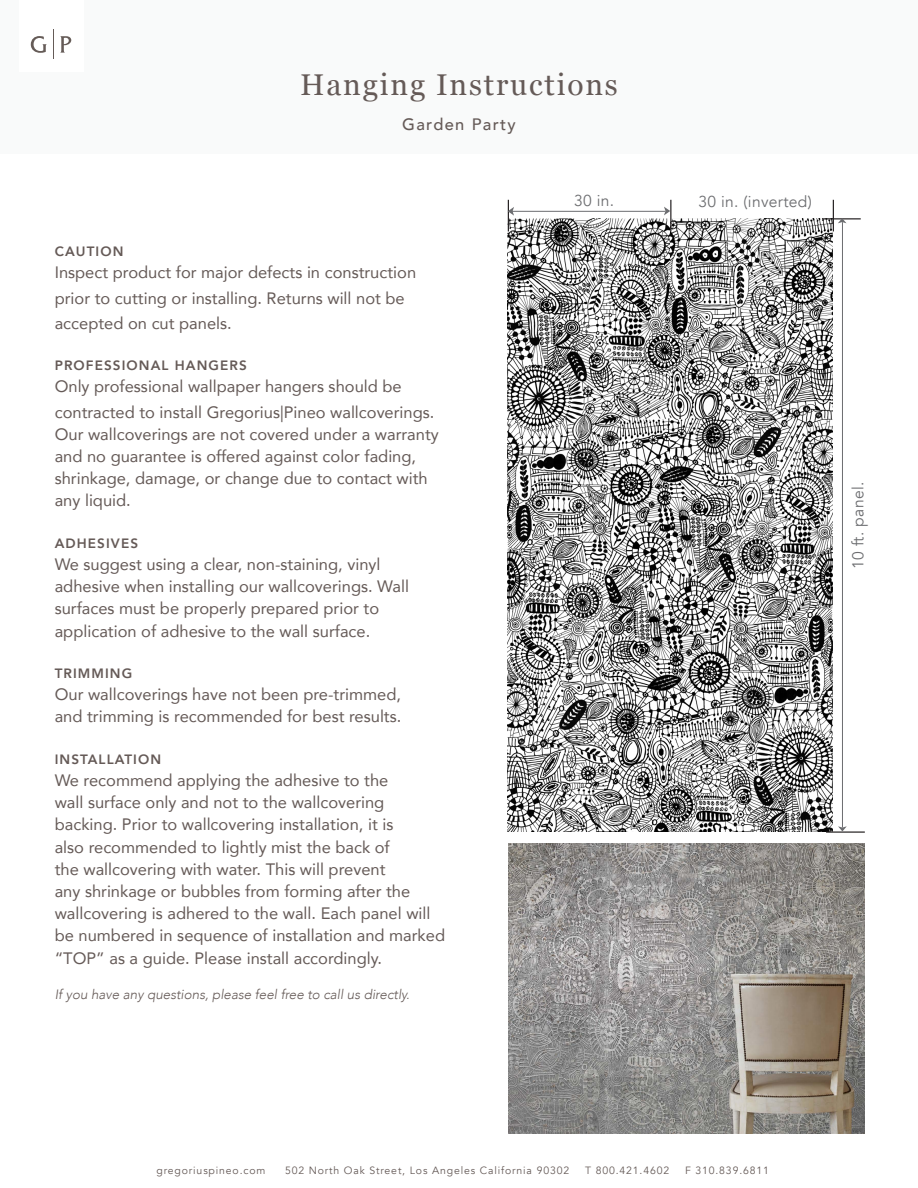
<style>
.page{position:relative;width:918px;height:1188px;background:#fff}
.page>*{position:absolute;margin:0;border:0;box-sizing:border-box;transform-origin:0 0}
.t1{font:30px "Georgia";letter-spacing:.06em;color:#655a57}
.t2{font:16.5px/22.2px "Avenir";color:#655a57}
.t3{font:500 16.5px "Avenir";letter-spacing:.08em;color:#655a57}
.t4{font:15.75px "Avenir";letter-spacing:.02em;color:#6c6d70}
.t5{font:800 13.5px "Avenir";letter-spacing:.08em;color:#655a57}
.t6{font:italic 300 13.5px "Avenir";color:#655a57}
.t7{font:10.5px "Avenir";letter-spacing:.08em;color:#655a57}
</style>
<div class="page">
<div style="left:0;top:0;width:918px;height:153px;background:#f9fafa"></div>
<div style="left:19px;top:0;width:64px;height:71px;background:#fff"></div>
<svg style="left:31px;top:36px;width:16px;height:17px"></svg>
<svg style="left:60px;top:36px;width:11px;height:17px"></svg>
<svg style="left:53px;top:30px;width:1px;height:29px"></svg>
<img style="left:508px;top:218px;width:324px;height:614px">
<hr style="left:670px;top:200px;width:1px;height:31px;background:#231f20">
<hr style="left:508px;top:200px;width:1px;height:31px;background:#231f20">
<hr style="left:833px;top:200px;width:1px;height:31px;background:#231f20">
<hr style="left:822px;top:218px;width:39px;height:1px;background:#231f20">
<hr style="left:826px;top:831px;width:39px;height:2px;background:#231f20">
<svg style="left:664px;top:207px;width:6px;height:8px"></svg>
<svg style="left:508px;top:207px;width:6px;height:9px"></svg>
<hr style="left:511px;top:211px;width:154px;height:1px;background:#6c6d70">
<svg style="left:838px;top:218px;width:9px;height:5px"></svg>
<svg style="left:838px;top:826px;width:9px;height:5px"></svg>
<hr style="left:842px;top:222px;width:1px;height:606px;background:#6c6d70">
<img style="left:508px;top:843px;width:356px;height:291px">
<p class="t1" style="left:300px;top:63px;width:319px">Hanging Instructions</p>
<p class="t3" style="left:402px;top:110px;width:115px">Garden Party</p>
<p class="t5" style="left:55px;top:241px;width:70px">CAUTION</p>
<p class="t2" style="left:55px;top:260px;width:363px;line-height:25.2px">Inspect product for major defects in construction prior to cutting or installing. Returns will not be accepted on cut panels.</p>
<p class="t5" style="left:55px;top:355px;width:194px">PROFESSIONAL HANGERS</p>
<p class="t2" style="left:55px;top:374px;width:381px;line-height:25.2px">Only professional wallpaper hangers should be contracted to install Gregorius|Pineo wallcoverings.</p>
<p class="t2" style="left:55px;top:423px;width:386px">Our wallcoverings are not covered under a warranty and no guarantee is offered against color fading, shrinkage, damage, or change due to contact with any liquid.</p>
<p class="t5" style="left:55px;top:533px;width:85px">ADHESIVES</p>
<p class="t2" style="left:55px;top:553px;width:356px">We suggest using a clear, non-staining, vinyl adhesive when installing our wallcoverings. Wall surfaces must be properly prepared prior to application of adhesive to the wall surface.</p>
<p class="t5" style="left:55px;top:663px;width:79px">TRIMMING</p>
<p class="t2" style="left:55px;top:683px;width:348px">Our wallcoverings have not been pre-trimmed, and trimming is recommended for best results.</p>
<p class="t5" style="left:55px;top:749px;width:108px">INSTALLATION</p>
<p class="t2" style="left:55px;top:769px;width:392px">We recommend applying the adhesive to the<br>wall surface only and not to the wallcovering backing. Prior to wallcovering installation, it is<br>also recommended to lightly mist the back of<br>the wallcovering with water. This will prevent<br>any shrinkage or bubbles from forming after the wallcovering is adhered to the wall. Each panel will be numbered in sequence of installation and marked “TOP” as a guide. Please install accordingly.</p>
<p class="t6" style="left:55px;top:986px;width:357px">If you have any questions, please feel free to call us directly.</p>
<p class="t4" style="left:574px;top:191px;width:42px">30 in.</p>
<p class="t4" style="left:699px;top:193px;width:115px">30 in. (inverted)</p>
<p class="t4" style="left:849px;top:569px;width:89px;rotate:-90deg">10 ft. panel.</p>
<p class="t7" style="left:157px;top:1164px;width:110px">gregoriuspineo.com</p>
<p class="t7" style="left:285px;top:1164px;width:286px">502 North Oak Street, Los Angeles California 90302</p>
<p class="t7" style="left:585px;top:1164px;width:86px">T 800.421.4602</p>
<p class="t7" style="left:685px;top:1164px;width:85px">F 310.839.6811</p>
</div>
